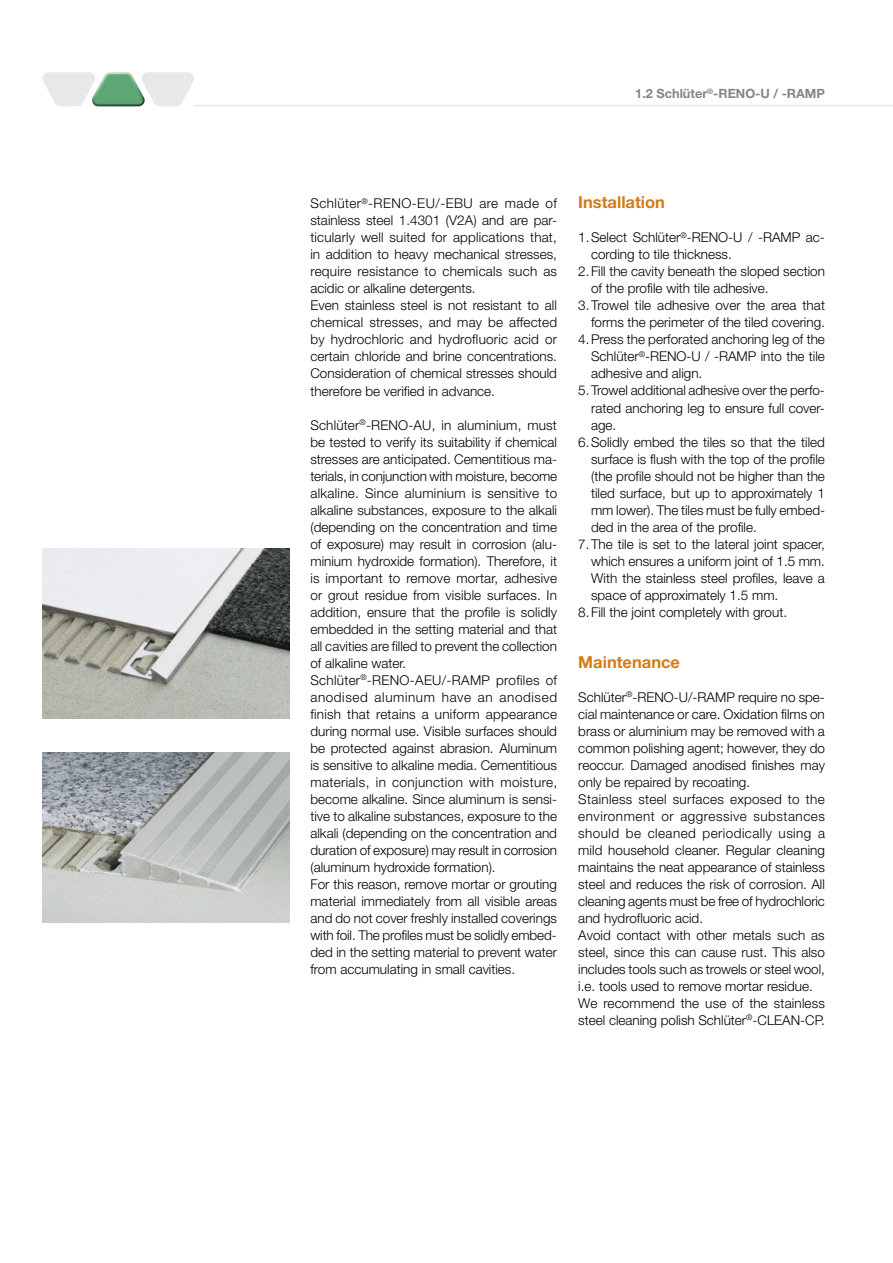
<style>
.page{position:relative;width:893px;height:1263px;background:#fff}
.page>*{position:absolute;margin:0;border:0;box-sizing:border-box;transform-origin:0 0}
.t1{font:700 16.5px "Helvetica Neue LT Pro";color:#d57b16}
.t2{font:300 13.5px/17px "Helvetica Neue LT Pro";color:#000}
.t3{font:700 12.75px "Helvetica Neue LT Pro";color:#858585}
</style>
<div class="page">
<hr style="left:194px;top:105px;width:699px;height:1px;background:#e8e8e8">
<svg style="left:43px;top:72px;width:151px;height:34px"></svg>
<img style="left:43px;top:753px;width:246px;height:170px">
<img style="left:43px;top:549px;width:246px;height:170px">
<p class="t3" style="left:635px;top:86px;width:191px">1.2 Schlüter<sup>®</sup>-RENO-U / -RAMP</p>
<p class="t2" style="left:310px;top:195px;width:248px">Schlüter<sup>®</sup>-RENO-EU/-EBU are made of stainless steel 1.4301 (V2A) and are par&shy;ticularly well suited for applications that, in addition to heavy mechanical stresses, require resistance to chemicals such as acidic or alkaline detergents.<br>Even stainless steel is not resistant to all chemical stresses, and may be affected by hydrochloric and hydrofluoric acid or certain chloride and brine concentrations.<br>Consideration of chemical stresses should therefore be verified in advance.</p>
<p class="t2" style="left:310px;top:416px;width:248px">Schlüter<sup>®</sup>-RENO-AU, in aluminium, must be tested to verify its suitability if chemical stresses are anticipated. Cementitious ma&shy;terials, in conjunction with moisture, become alkaline. Since aluminium is sensitive to alkaline substances, exposure to the alkali (depending on the concentration and time of exposure) may result in corrosion (alu&shy;minium hydroxide formation). Therefore, it is important to remove mortar, adhesive or grout residue from visible surfaces. In addition, ensure that the profile is solidly embedded in the setting material and that all cavities are filled to prevent the collection of alkaline water.<br>Schlüter<sup>®</sup>-RENO-AEU/-RAMP profiles of anodised aluminum have an anodised finish that retains a uniform appearance during normal use. Visible surfaces should be protected against abrasion. Aluminum is sensitive to alkaline media. Cementitious materials, in conjunction with moisture, become alkaline. Since aluminum is sensi&shy;tive to alkaline substances, exposure to the alkali (depending on the concentration and duration of exposure) may result in corrosion (aluminum hydroxide formation).<br>For this reason, remove mortar or grouting material immediately from all visible areas and do not cover freshly installed coverings with foil. The profiles must be solidly embed&shy;ded in the setting material to prevent water from accumulating in small cavities.</p>
<p class="t1" style="left:578px;top:192px;width:88px">Installation</p>
<p class="t2" style="left:578px;top:229px;width:248px">1.Select Schlüter<sup>®</sup>-RENO-U / -RAMP ac-</p>
<p class="t2" style="left:591px;top:246px;width:142px">cording to tile thickness.</p>
<p class="t2" style="left:578px;top:263px;width:248px">2.Fill the cavity beneath the sloped section</p>
<p class="t2" style="left:591px;top:280px;width:179px">of the profile with tile adhesive.</p>
<p class="t2" style="left:578px;top:297px;width:248px">3.Trowel tile adhesive over the area that</p>
<p class="t2" style="left:591px;top:314px;width:235px">forms the perimeter of the tiled covering.</p>
<p class="t2" style="left:578px;top:331px;width:248px">4.Press the perforated anchoring leg of the</p>
<p class="t2" style="left:591px;top:348px;width:235px">Schlüter<sup>®</sup>-RENO-U / -RAMP into the tile</p>
<p class="t2" style="left:591px;top:365px;width:113px">adhesive and align.</p>
<p class="t2" style="left:578px;top:382px;width:248px">5.Trowel additional adhesive over the perfo-</p>
<p class="t2" style="left:591px;top:399px;width:235px">rated anchoring leg to ensure full cover-</p>
<p class="t2" style="left:591px;top:416px;width:27px">age.</p>
<p class="t2" style="left:578px;top:433px;width:248px">6.Solidly embed the tiles so that the tiled</p>
<p class="t2" style="left:591px;top:450px;width:235px">surface is flush with the top of the profile</p>
<p class="t2" style="left:591px;top:467px;width:235px">(the profile should not be higher than the</p>
<p class="t2" style="left:591px;top:484px;width:235px">tiled surface, but up to approximately 1</p>
<p class="t2" style="left:591px;top:501px;width:235px">mm lower). The tiles must be fully embed-</p>
<p class="t2" style="left:591px;top:518px;width:167px">ded in the area of the profile.</p>
<p class="t2" style="left:578px;top:535px;width:248px">7.The tile is set to the lateral joint spacer,</p>
<p class="t2" style="left:591px;top:552px;width:235px">which ensures a uniform joint of 1.5 mm.</p>
<p class="t2" style="left:591px;top:569px;width:235px">With the stainless steel profiles, leave a</p>
<p class="t2" style="left:591px;top:586px;width:189px">space of approximately 1.5 mm.</p>
<p class="t2" style="left:578px;top:603px;width:210px">8.Fill the joint completely with grout.</p>
<p class="t1" style="left:578px;top:651px;width:103px">Maintenance</p>
<p class="t2" style="left:578px;top:688px;width:248px">Schlüter<sup>®</sup>-RENO-U/-RAMP require no spe&shy;cial maintenance or care. Oxidation films on brass or aluminium may be removed with a common polishing agent; however, they do reoccur. Damaged anodised finishes may only be repaired by recoating.<br>Stainless steel surfaces exposed to the environment or aggressive substances should be cleaned periodically using a mild household cleaner. Regular cleaning maintains the neat appearance of stainless steel and reduces the risk of corrosion. All cleaning agents must be free of hydrochloric and hydrofluoric acid.<br>Avoid contact with other metals such as steel, since this can cause rust. This also includes tools such as trowels or steel wool, i.e. tools used to remove mortar residue.<br>We recommend the use of the stainless steel cleaning polish Schlüter<sup>®</sup>-CLEAN-CP.</p>
</div>
